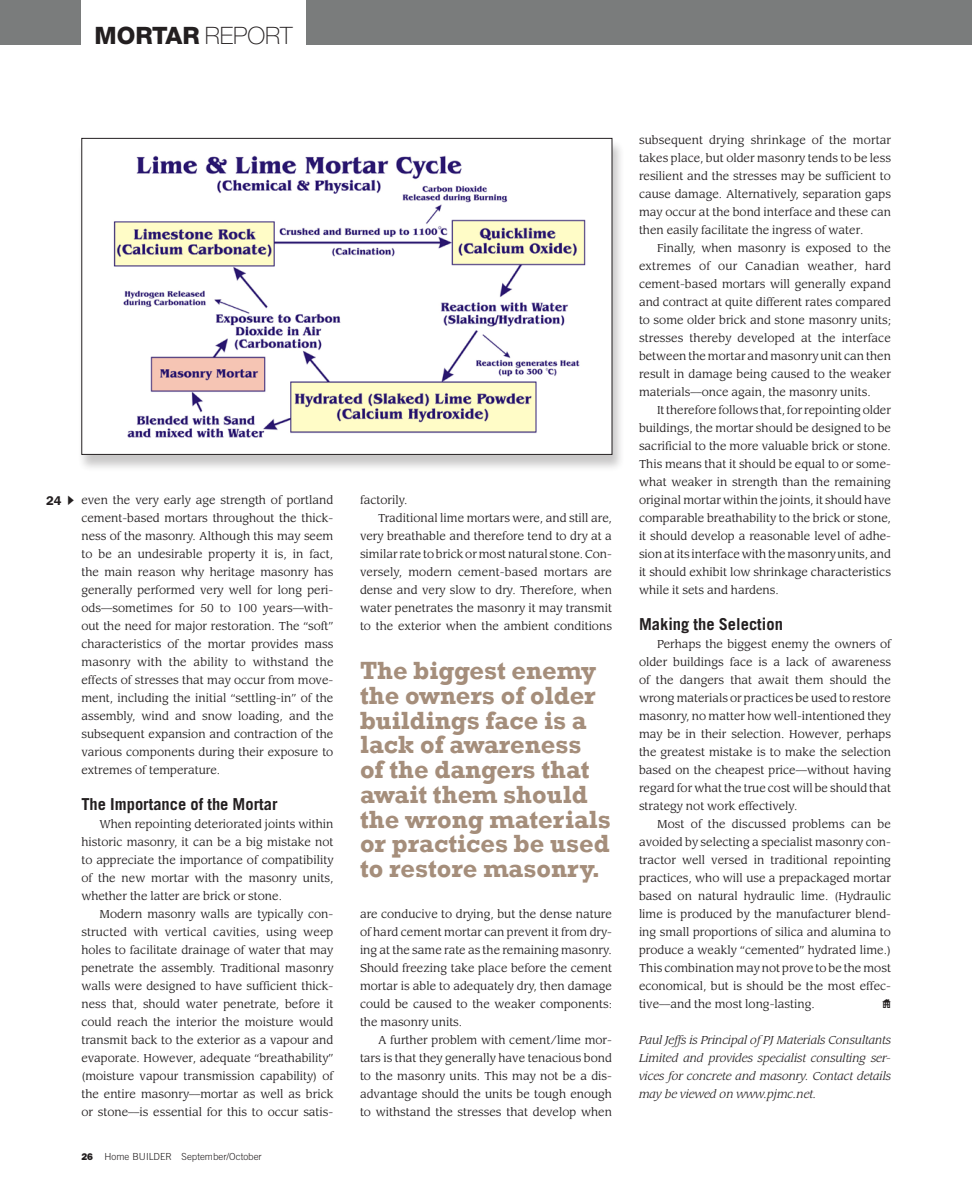
<style>
.page{position:relative;width:972px;height:1188px;background:#fff}
.page>*{position:absolute;margin:0;border:0;box-sizing:border-box;transform-origin:0 0}
.Body_copy{font:700 25.5px/24.8px "Rockwell";color:#a58e7b}
.t1{font:800 24px "Helvetica Neue";color:#231f20}
.Sub_Head{font:700 16.5px "Trade Gothic";color:#231f20}
.t2{font:600 12.75px "Franklin Gothic";color:#231f20}
.HB_hse{font:12px "Simbats 2 A";color:#231f20}
.Body_copy-2{font:11.25px/18px "Leawood";color:#231f20;text-align:justify}
.Body_copy-3{font:italic 11.25px/18px "Leawood";color:#231f20;text-align:justify}
.t3{font:300 9.75px "Trade Gothic";color:#231f20}
.s1{font-weight:100}
.s2{font-family:"Franklin Gothic";font-weight:800}
</style>
<div class="page">
<div style="left:78px;top:139px;width:547px;height:333px;background:#231f20;opacity:.25"></div>
<div style="left:82px;top:138px;width:530px;height:316px;background:#fff"></div>
<img style="left:113px;top:155px;width:473px;height:283px">
<div style="left:81px;top:138px;width:531px;height:317px;border:1px solid #231f20"></div>
<div style="left:306px;top:0;width:666px;height:45px;background:#7a7c7c"></div>
<div style="left:0;top:0;width:81px;height:45px;background:#7a7c7c"></div>
<p class="t1" style="left:94px;top:22px;width:200px">MORTAR <span class="s1">REPORT</span></p>
<p class="Body_copy-2" style="left:81px;top:491px;width:254px">even the very early age strength of portland cement-based mortars throughout the thick&shy;ness of the masonry. Although this may seem to be an undesirable property it is, in fact, the main reason why heritage masonry has generally performed very well for long peri&shy;ods—sometimes for 50 to 100 years—with&shy;out the need for major restoration. The “soft” characteristics of the mortar provides mass masonry with the ability to withstand the effects of stresses that may occur from move&shy;ment, including the initial “settling-in” of the assembly, wind and snow loading, and the subsequent expansion and contraction of the various components during their exposure to extremes of temperature.</p>
<p class="Sub_Head" style="left:81px;top:794px;width:198px">The Importance of the Mortar</p>
<p class="Body_copy-2" style="left:81px;top:815px;width:254px;text-indent:18px">When repointing deteriorated joints within historic masonry, it can be a big mistake not to appreciate the importance of compatibility of the new mortar with the masonry units, whether the latter are brick or stone.</p>
<p class="Body_copy-2" style="left:81px;top:905px;width:254px;text-indent:18px">Modern masonry walls are typically con&shy;structed with vertical cavities, using weep holes to facilitate drainage of water that may penetrate the assembly. Traditional masonry walls were designed to have sufficient thick&shy;ness that, should water penetrate, before it could reach the interior the moisture would transmit back to the exterior as a vapour and evaporate. However, adequate “breathability” (moisture vapour transmission capability) of the entire masonry—mortar as well as brick or stone—is essential for this to occur satis-</p>
<p class="t2" style="left:46px;top:493px;width:35px">24✔</p>
<p class="t3" style="left:81px;top:1150px;width:182px"><span class="s2">26</span> Home BUILDER September/October</p>
<p class="Body_copy-2" style="left:360px;top:491px;width:49px">factorily.</p>
<p class="Body_copy-2" style="left:360px;top:509px;width:254px;text-indent:18px">Traditional lime mortars were, and still are, very breathable and therefore tend to dry at a similar rate to brick or most natural stone. Con&shy;versely, modern cement-based mortars are dense and very slow to dry. Therefore, when water penetrates the masonry it may transmit to the exterior when the ambient conditions</p>
<p class="Body_copy" style="left:360px;top:658px;width:252px">The biggest enemy the owners of older buildings face is a lack of awareness of the dangers that await them should the wrong materials or practices be used to restore masonry.</p>
<p class="Body_copy-2" style="left:360px;top:905px;width:254px">are conducive to drying, but the dense nature of hard cement mortar can prevent it from dry&shy;ing at the same rate as the remaining masonry.<br>Should freezing take place before the cement mortar is able to adequately dry, then damage could be caused to the weaker components: the masonry units.</p>
<p class="Body_copy-2" style="left:360px;top:1031px;width:254px;text-indent:18px">A further problem with cement/lime mor&shy;tars is that they generally have tenacious bond to the masonry units. This may not be a dis&shy;advantage should the units be tough enough to withstand the stresses that develop when</p>
<p class="Body_copy-2" style="left:639px;top:131px;width:254px">subsequent drying shrinkage of the mortar takes place, but older masonry tends to be less resilient and the stresses may be sufficient to cause damage. Alternatively, separation gaps may occur at the bond interface and these can then easily facilitate the ingress of water.</p>
<p class="Body_copy-2" style="left:639px;top:239px;width:254px;text-indent:18px">Finally, when masonry is exposed to the extremes of our Canadian weather, hard cement-based mortars will generally expand and contract at quite different rates compared to some older brick and stone masonry units; stresses thereby developed at the interface between the mortar and masonry unit can then result in damage being caused to the weaker materials—once again, the masonry units.</p>
<p class="Body_copy-2" style="left:639px;top:401px;width:254px;text-indent:18px">It therefore follows that, for repointing older buildings, the mortar should be designed to be sacrificial to the more valuable brick or stone.<br>This means that it should be equal to or some&shy;what weaker in strength than the remaining original mortar within the joints, it should have comparable breathability to the brick or stone, it should develop a reasonable level of adhe&shy;sion at its interface with the masonry units, and it should exhibit low shrinkage characteristics while it sets and hardens.</p>
<p class="Sub_Head" style="left:639px;top:614px;width:145px">Making the Selection</p>
<p class="Body_copy-2" style="left:639px;top:635px;width:254px;text-indent:18px">Perhaps the biggest enemy the owners of older buildings face is a lack of awareness of the dangers that await them should the wrong materials or practices be used to restore masonry, no matter how well-intentioned they may be in their selection. However, perhaps the greatest mistake is to make the selection based on the cheapest price—without having regard for what the true cost will be should that strategy not work effectively.</p>
<p class="Body_copy-2" style="left:639px;top:815px;width:254px;text-indent:18px">Most of the discussed problems can be avoided by selecting a specialist masonry con&shy;tractor well versed in traditional repointing practices, who will use a prepackaged mortar based on natural hydraulic lime. (Hydraulic lime is produced by the manufacturer blend&shy;ing small proportions of silica and alumina to produce a weakly “cemented” hydrated lime.)<br>This combination may not prove to be the most economical, but is should be the most effec&shy;tive—and the most long-lasting.</p>
<p class="HB_hse" style="left:882px;top:997px;width:10px">C</p>
<p class="Body_copy-3" style="left:639px;top:1031px;width:254px">Paul Jeffs is Principal of PJ Materials Consultants Limited and provides specialist consulting ser&shy;vices for concrete and masonry. Contact details may be viewed on www.pjmc.net.</p>
</div>
